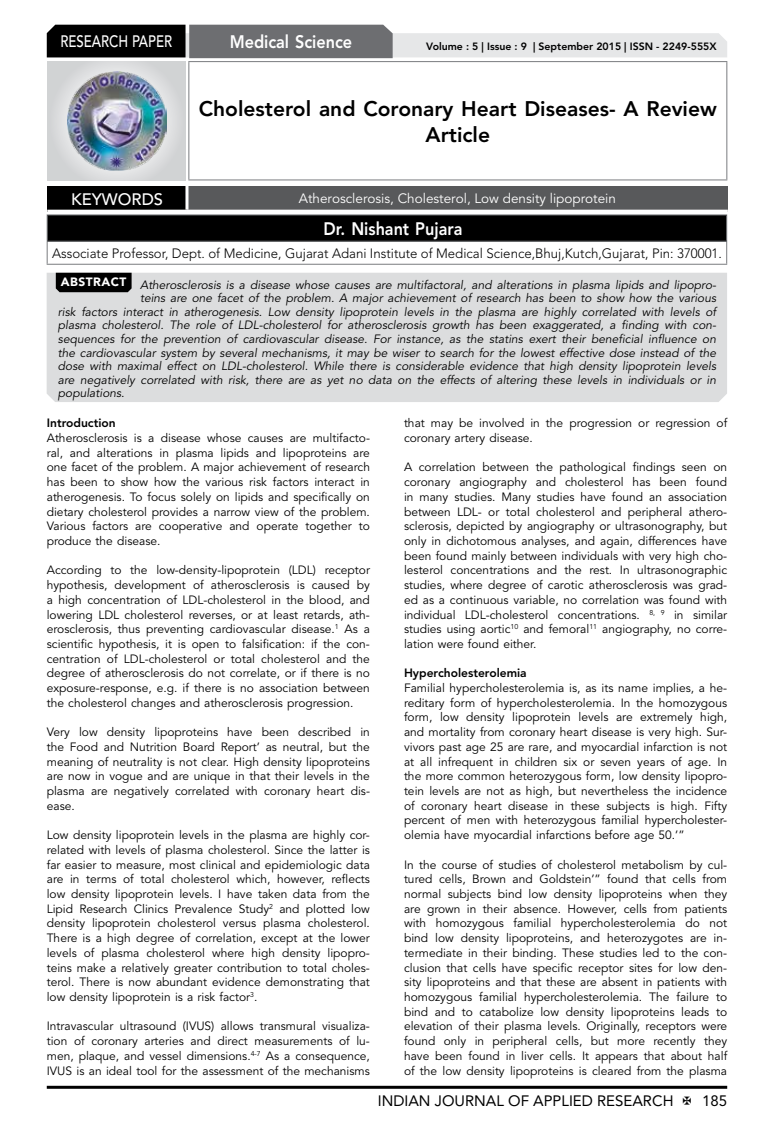
<style>
.page{position:relative;width:774px;height:1136px;background:#fff}
.page>*{position:absolute;margin:0;border:0;box-sizing:border-box;transform-origin:0 0}
.t1{font:800 21px/26.2px "Avenir LT Std";color:#000;text-align:center}
.t2{font:800 18px "Avenir LT Std";color:#fff;scale:.9 1}
.t3{font:500 16.5px "Avenir LT Std";color:#fff;scale:.8 1}
.t4{font:500 16.5px "Avenir LT Std";color:#fff}
.t5{font:15px "Avenir LT Std";color:#000}
.t6{font:300 13.5px "Avenir LT Std";color:#000}
.t7{font:13.5px "Avenir LT Std";color:#fff}
.t8{font:12px/14.7px "Avenir LT Std";color:#000;text-align:justify}
.t9{font:italic 12px "Avenir LT Std";color:#000}
.t10{font:800 12px "Avenir LT Std";color:#000}
.t11{font:800 10.5px "Avenir LT Std";color:#000}
</style>
<div class="page">
<hr style="left:47px;top:1085px;width:680px;height:3px;background:#000">
<div style="left:48px;top:62px;width:137px;height:118px;background:linear-gradient(to right,#d9dadb,#d9dadb)"></div>
<img style="left:68px;top:71px;width:99px;height:100px">
<svg style="left:47px;top:25px;width:680px;height:33px;background:#979899"></svg>
<hr style="left:188px;top:61px;width:539px;height:1px;background:#808285">
<hr style="left:188px;top:62px;width:1px;height:117px;background:#808285">
<hr style="left:726px;top:62px;width:1px;height:117px;background:#808285">
<hr style="left:188px;top:179px;width:539px;height:1px;background:#808285">
<div style="left:47px;top:215px;width:680px;height:26px;background:#000"></div>
<hr style="left:47px;top:214px;width:680px;height:1px;background:#808285">
<hr style="left:47px;top:241px;width:680px;height:1px;background:#808285">
<svg style="left:47px;top:215px;width:1px;height:49px"></svg>
<svg style="left:726px;top:215px;width:1px;height:49px"></svg>
<hr style="left:47px;top:264px;width:680px;height:1px;background:#808285">
<div style="left:47px;top:186px;width:140px;height:25px;background:#000"></div>
<div style="left:187px;top:186px;width:541px;height:25px;background:#58595b"></div>
<hr style="left:185px;top:186px;width:3px;height:24px;background:#fff">
<hr style="left:47px;top:210px;width:140px;height:3px;background:#fff">
<hr style="left:187px;top:210px;width:541px;height:3px;background:#fff">
<div style="left:47px;top:273px;width:680px;height:129px;background:#dcddde"></div>
<svg style="left:56px;top:273px;width:76px;height:19px"></svg>
<h3 class="t3" style="left:60px;top:32px;width:139px">RESEARCH PAPER</h3>
<h2 class="t2" style="left:230px;top:31px;width:138px">Medical Science</h2>
<p class="t11" style="left:426px;top:41px;width:292px">Volume : 5 | Issue : 9 | September 2015 | ISSN - 2249-555X</p>
<h1 class="t1" style="left:199px;top:95px;width:519px">Cholesterol and Coronary Heart Diseases- A Review<br>Article</h1>
<h3 class="t4" style="left:71px;top:189px;width:94px">KEYWORDS</h3>
<p class="t7" style="left:299px;top:190px;width:319px">Atherosclerosis, Cholesterol, Low density lipoprotein</p>
<h2 class="t2" style="left:323px;top:218px;width:156px">Dr. Nishant Pujara</h2>
<p class="t6" style="left:52px;top:245px;width:671px">Associate Professor, Dept. of Medicine, Gujarat Adani Institute of Medical Science,Bhuj,Kutch,Gujarat, Pin: 370001.</p>
<p class="t9" style="left:61px;top:278px;width:657px"><sup>ABSTRACT</sup> Atherosclerosis is a disease whose causes are multifactoral, and alterations in plasma lipids and lipopro-</p>
<p class="t9" style="left:140px;top:291px;width:577px">teins are one facet of the problem. A major achievement of research has been to show how the various</p>
<p class="t9" style="left:58px;top:305px;width:660px">risk factors interact in atherogenesis. Low density lipoprotein levels in the plasma are highly correlated with levels of</p>
<p class="t9" style="left:58px;top:318px;width:660px">plasma cholesterol. The role of LDL-cholesterol for atherosclerosis growth has been exaggerated, a finding with con-</p>
<p class="t9" style="left:58px;top:332px;width:659px">sequences for the prevention of cardiovascular disease. For instance, as the statins exert their beneficial influence on</p>
<p class="t9" style="left:58px;top:345px;width:659px">the cardiovascular system by several mechanisms, it may be wiser to search for the lowest effective dose instead of the</p>
<p class="t9" style="left:58px;top:359px;width:660px">dose with maximal effect on LDL-cholesterol. While there is considerable evidence that high density lipoprotein levels</p>
<p class="t9" style="left:58px;top:372px;width:659px">are negatively correlated with risk, there are as yet no data on the effects of altering these levels in individuals or in</p>
<p class="t9" style="left:58px;top:386px;width:68px">populations.</p>
<p class="t10" style="left:47px;top:416px;width:70px">Introduction</p>
<p class="t8" style="left:47px;top:431px;width:325px">Atherosclerosis is a disease whose causes are multifacto&shy;ral, and alterations in plasma lipids and lipoproteins are one facet of the problem. A major achievement of research has been to show how the various risk factors interact in atherogenesis. To focus solely on lipids and specifically on dietary cholesterol provides a narrow view of the problem.<br>Various factors are cooperative and operate together to produce the disease.</p>
<p class="t8" style="left:47px;top:563px;width:325px">According to the low-density-lipoprotein (LDL) receptor hypothesis, development of atherosclerosis is caused by a high concentration of LDL-cholesterol in the blood, and lowering LDL cholesterol reverses, or at least retards, ath&shy;erosclerosis, thus preventing cardiovascular disease.<sup>1</sup> As a scientific hypothesis, it is open to falsification: if the con&shy;centration of LDL-cholesterol or total cholesterol and the degree of atherosclerosis do not correlate, or if there is no exposure-response, e.g. if there is no association between the cholesterol changes and atherosclerosis progression.</p>
<p class="t8" style="left:47px;top:725px;width:325px">Very low density lipoproteins have been described in the Food and Nutrition Board Report’ as neutral, but the meaning of neutrality is not clear. High density lipoproteins are now in vogue and are unique in that their levels in the plasma are negatively correlated with coronary heart dis&shy;ease.</p>
<p class="t8" style="left:47px;top:827px;width:325px">Low density lipoprotein levels in the plasma are highly cor&shy;related with levels of plasma cholesterol. Since the latter is far easier to measure, most clinical and epidemiologic data are in terms of total cholesterol which, however, reflects low density lipoprotein levels. I have taken data from the Lipid Research Clinics Prevalence Study<sup>2</sup> and plotted low density lipoprotein cholesterol versus plasma cholesterol.<br>There is a high degree of correlation, except at the lower levels of plasma cholesterol where high density lipopro&shy;teins make a relatively greater contribution to total choles&shy;terol. There is now abundant evidence demonstrating that low density lipoprotein is a risk factor<sup>3</sup>.</p>
<p class="t8" style="left:47px;top:1019px;width:325px">Intravascular ultrasound (IVUS) allows transmural visualiza&shy;tion of coronary arteries and direct measurements of lu&shy;men, plaque, and vessel dimensions.<sup>4-7</sup> As a consequence, IVUS is an ideal tool for the assessment of the mechanisms</p>
<p class="t8" style="left:404px;top:416px;width:325px">that may be involved in the progression or regression of coronary artery disease.</p>
<p class="t8" style="left:404px;top:460px;width:325px">A correlation between the pathological findings seen on coronary angiography and cholesterol has been found in many studies. Many studies have found an association between LDL- or total cholesterol and peripheral athero&shy;sclerosis, depicted by angiography or ultrasonography, but only in dichotomous analyses, and again, differences have been found mainly between individuals with very high cho&shy;lesterol concentrations and the rest. In ultrasonographic studies, where degree of carotic atherosclerosis was grad&shy;ed as a continuous variable, no correlation was found with individual LDL-cholesterol concentrations. <sup>8,</sup> <sup>9</sup> in similar studies using aortic<sup>10</sup> and femoral<sup>11</sup> angiography, no corre&shy;lation were found either.</p>
<p class="t10" style="left:404px;top:666px;width:124px">Hypercholesterolemia</p>
<p class="t8" style="left:404px;top:680px;width:325px">Familial hypercholesterolemia is, as its name implies, a he&shy;reditary form of hypercholesterolemia. In the homozygous form, low density lipoprotein levels are extremely high, and mortality from coronary heart disease is very high. Sur&shy;vivors past age 25 are rare, and myocardial infarction is not at all infrequent in children six or seven years of age. In the more common heterozygous form, low density lipopro&shy;tein levels are not as high, but nevertheless the incidence of coronary heart disease in these subjects is high. Fifty percent of men with heterozygous familial hypercholester&shy;olemia have myocardial infarctions before age 50.’”</p>
<p class="t8" style="left:404px;top:857px;width:325px">In the course of studies of cholesterol metabolism by cul&shy;tured cells, Brown and Goldstein’” found that cells from normal subjects bind low density lipoproteins when they are grown in their absence. However, cells from patients with homozygous familial hypercholesterolemia do not bind low density lipoproteins, and heterozygotes are in&shy;termediate in their binding. These studies led to the con&shy;clusion that cells have specific receptor sites for low den&shy;sity lipoproteins and that these are absent in patients with homozygous familial hypercholesterolemia. The failure to bind and to catabolize low density lipoproteins leads to elevation of their plasma levels. Originally, receptors were found only in peripheral cells, but more recently they have been found in liver cells. It appears that about half of the low density lipoproteins is cleared from the plasma</p>
<p class="t5" style="left:378px;top:1091px;width:297px">INDIAN JOURNAL OF APPLIED RESEARCH</p>
<p class="t5" style="left:702px;top:1091px;width:27px">185</p>
</div>
